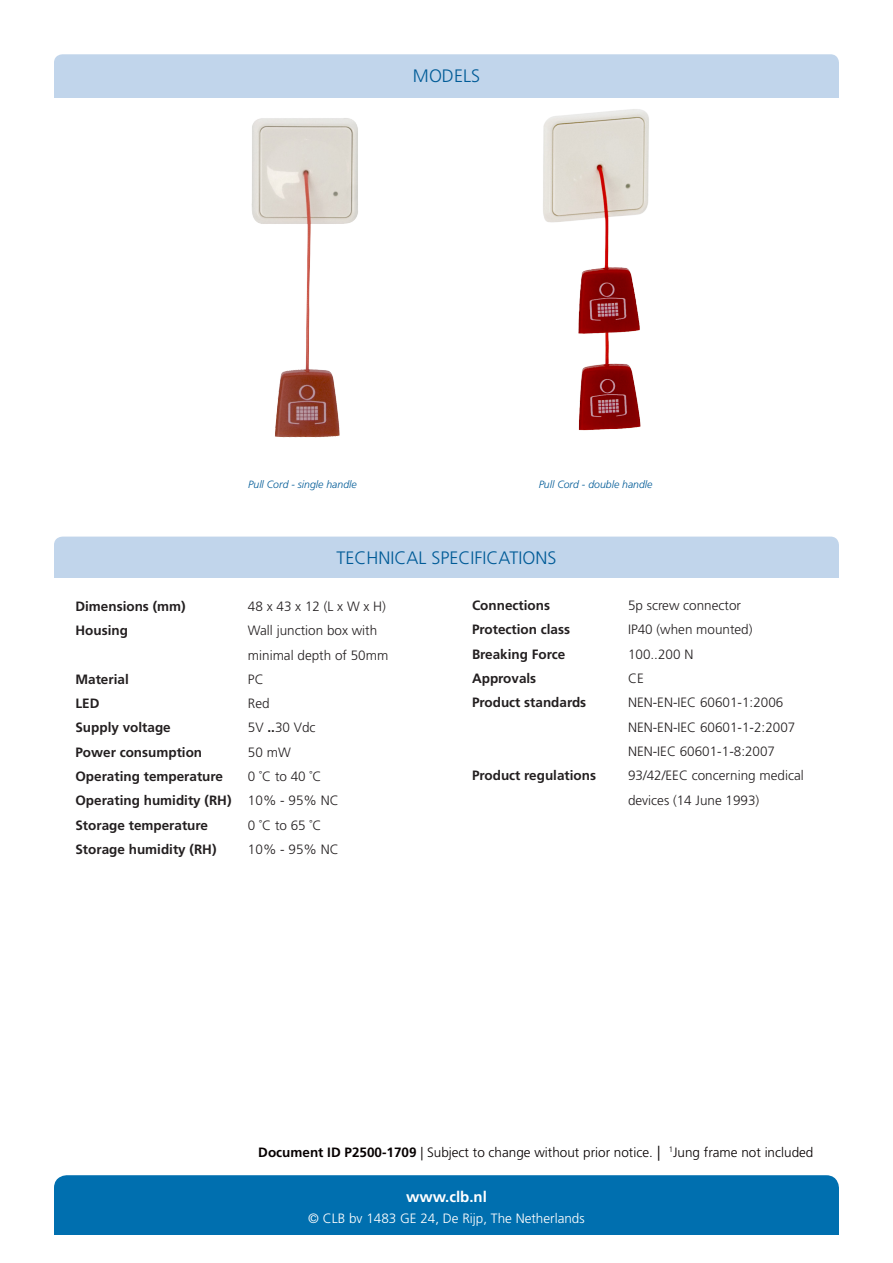
<style>
.page{position:relative;width:893px;height:1263px;background:#fff}
.page>*{position:absolute;margin:0;border:0;box-sizing:border-box;transform-origin:0 0}
.voorkant_platte_teks{font:300 18px "Frutiger LT Std";color:#005b97}
.t1{font:700 15px "Frutiger LT Std";color:#fff}
.voorkant_platte_teks-2{font:300 13.5px/24.3px "Frutiger LT Std";color:#231f20}
.voorkant_platte_teks-3{font:700 13.5px "Frutiger LT Std";color:#231f20}
.Code_document_-_Prod{font:300 13.5px "Frutiger LT Std";color:#060000}
.Code_document_-_Prod-2{font:300 13.5px "Frutiger LT Std";color:#fff}
.Foto-onderschrift{font:italic 300 10.5px "Frutiger LT Std";color:#005b97}
.s1{font-weight:700}
.s2{font-weight:300}
.s3{font-size:15px}
</style>
<div class="page">
<div style="left:54px;top:54px;width:785px;height:41px;background:#c1d5eb;border-radius:9px"></div>
<div style="left:54px;top:537px;width:785px;height:41px;background:#c1d5eb;border-radius:9px"></div>
<div style="left:54px;top:1175px;width:785px;height:59px;background:#006faf;border-radius:13px"></div>
<div style="left:54px;top:77px;width:785px;height:20px;background:#c1d5eb"></div>
<div style="left:54px;top:557px;width:785px;height:21px;background:#c1d5eb"></div>
<img style="left:251px;top:118px;width:107px;height:320px">
<img style="left:543px;top:109px;width:106px;height:322px">
<p class="voorkant_platte_teks" style="left:413px;top:65px;width:68px">MODELS</p>
<p class="Foto-onderschrift" style="left:248px;top:479px;width:110px">Pull Cord - single handle</p>
<p class="Foto-onderschrift" style="left:539px;top:479px;width:115px">Pull Cord - double handle</p>
<p class="voorkant_platte_teks" style="left:337px;top:547px;width:221px">TECHNICAL SPECIFICATIONS</p>
<p class="voorkant_platte_teks-3" style="left:75px;top:598px;width:112px">Dimensions (mm)</p>
<p class="voorkant_platte_teks-2" style="left:248px;top:594px;width:140px">48 x 43 x 12 (L x W x H)</p>
<p class="voorkant_platte_teks-3" style="left:75px;top:622px;width:54px">Housing</p>
<p class="voorkant_platte_teks-2" style="left:248px;top:619px;width:131px">Wall junction box with</p>
<p class="voorkant_platte_teks-2" style="left:248px;top:643px;width:142px">minimal depth of 50mm</p>
<p class="voorkant_platte_teks-3" style="left:75px;top:671px;width:55px">Material</p>
<p class="voorkant_platte_teks-2" style="left:248px;top:667px;width:17px">PC</p>
<p class="voorkant_platte_teks-3" style="left:75px;top:695px;width:26px">LED</p>
<p class="voorkant_platte_teks-2" style="left:248px;top:691px;width:23px">Red</p>
<p class="voorkant_platte_teks-3" style="left:75px;top:720px;width:97px">Supply voltage</p>
<p class="voorkant_platte_teks-2" style="left:248px;top:716px;width:69px">5V <span class="s1">..</span>30 Vdc</p>
<p class="voorkant_platte_teks-3" style="left:75px;top:744px;width:128px">Power consumption</p>
<p class="voorkant_platte_teks-2" style="left:248px;top:740px;width:44px">50 mW</p>
<p class="voorkant_platte_teks-3" style="left:75px;top:768px;width:149px">Operating temperature</p>
<p class="voorkant_platte_teks-2" style="left:248px;top:764px;width:75px">0 ˚C to 40 ˚C</p>
<p class="voorkant_platte_teks-3" style="left:75px;top:793px;width:265px">Operating humidity (RH) <span class="s2">10% - 95% NC</span></p>
<p class="voorkant_platte_teks-3" style="left:75px;top:817px;width:134px">Storage temperature</p>
<p class="voorkant_platte_teks-2" style="left:248px;top:813px;width:75px">0 ˚C to 65 ˚C</p>
<p class="voorkant_platte_teks-3" style="left:75px;top:841px;width:143px">Storage humidity (RH)</p>
<p class="voorkant_platte_teks-2" style="left:248px;top:837px;width:92px">10% - 95% NC</p>
<p class="voorkant_platte_teks-3" style="left:472px;top:597px;width:79px">Connections</p>
<p class="voorkant_platte_teks-2" style="left:628px;top:593px;width:115px">5p screw connector</p>
<p class="voorkant_platte_teks-3" style="left:472px;top:622px;width:100px">Protection class</p>
<p class="voorkant_platte_teks-2" style="left:628px;top:618px;width:126px">IP40 (when mounted)</p>
<p class="voorkant_platte_teks-3" style="left:472px;top:646px;width:95px">Breaking Force</p>
<p class="voorkant_platte_teks-2" style="left:628px;top:642px;width:67px">100..200 N</p>
<p class="voorkant_platte_teks-3" style="left:472px;top:670px;width:66px">Approvals</p>
<p class="voorkant_platte_teks-2" style="left:628px;top:666px;width:17px">CE</p>
<p class="voorkant_platte_teks-3" style="left:472px;top:695px;width:116px">Product standards</p>
<p class="voorkant_platte_teks-2" style="left:628px;top:691px;width:169px">NEN-EN-IEC 60601-1:2006<br>NEN-EN-IEC 60601-1-2:2007</p>
<p class="voorkant_platte_teks-2" style="left:628px;top:739px;width:149px">NEN-IEC 60601-1-8:2007</p>
<p class="voorkant_platte_teks-3" style="left:472px;top:767px;width:126px">Product regulations</p>
<p class="voorkant_platte_teks-2" style="left:628px;top:763px;width:177px">93/42/EEC concerning medical devices (14 June 1993)</p>
<p class="Code_document_-_Prod" style="left:258px;top:1144px;width:557px"><span class="s1">Document ID P2500-1709</span> | Subject to change without prior notice. <span class="s3">|</span> <sup>1</sup>Jung frame not included</p>
<p class="t1" style="left:406px;top:1188px;width:82px">www.clb.nl</p>
<p class="Code_document_-_Prod-2" style="left:308px;top:1211px;width:278px">© CLB bv 1483 GE 24, De Rijp, The Netherlands</p>
</div>
